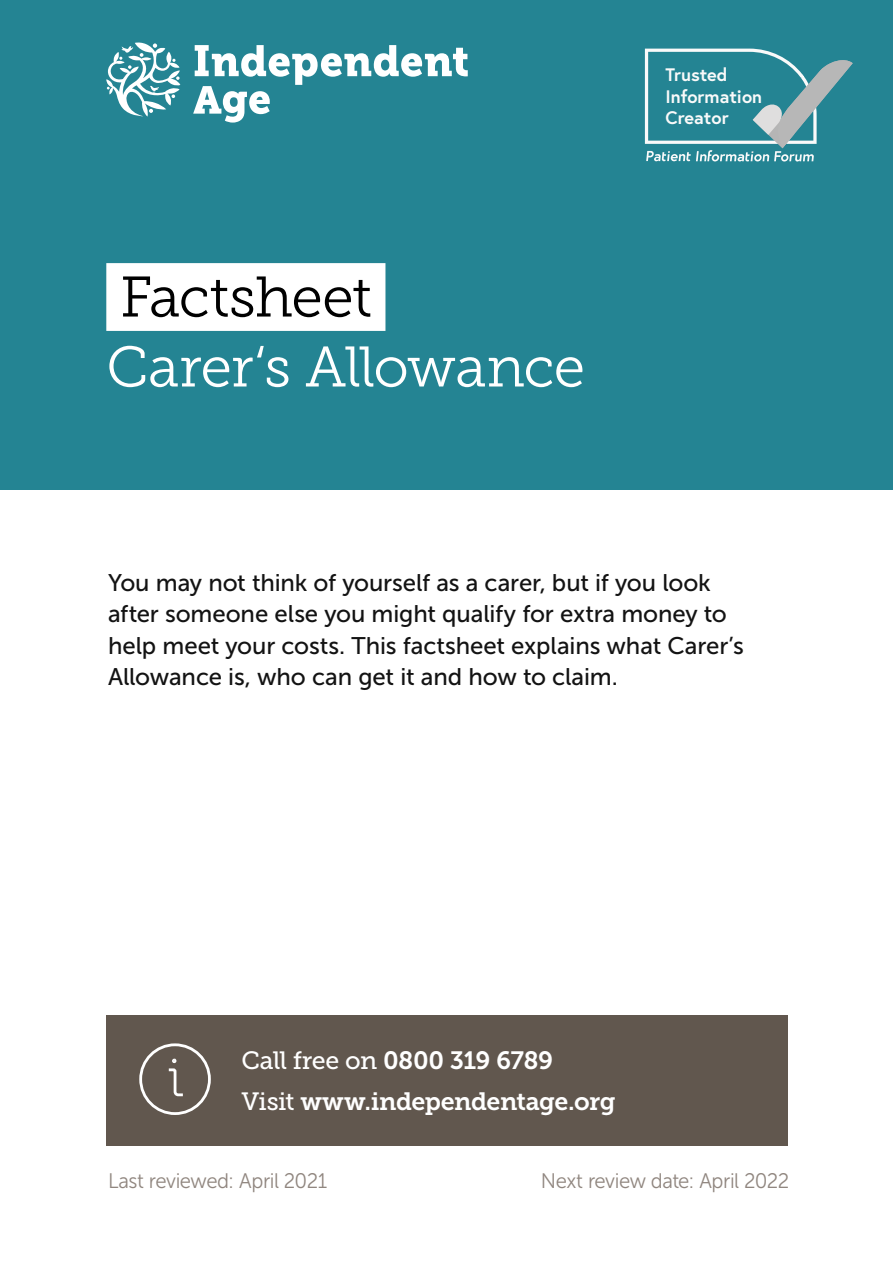
<style>
.page{position:relative;width:893px;height:1263px;background:#fff}
.page>*{position:absolute;margin:0;border:0;box-sizing:border-box;transform-origin:0 0}
.t1{font:57px "Museo Slab 300";letter-spacing:-.02em;color:#fff}
.t2{font:57px "Museo Slab 300";letter-spacing:-.015em;color:#000}
.White_text_cover{font:24.9px "Museo Slab 700";letter-spacing:-.02em;color:#fff}
.White_text_cover-2{font:24.9px "Museo Sans 700";letter-spacing:-.02em;color:#fff}
.Intro{font:24px/31.5px "Museo Sans 500";letter-spacing:-.005em;color:#131313}
.Pull_out_box_text{font:21px "Museo Sans 300";letter-spacing:-.025em;color:#90867f}
.t3{font:700 18.15px/21.8px "Europa";color:#fafafa}
.s1{font-family:"Museo Slab 500"}
</style>
<div class="page">
<div style="left:106px;top:1015px;width:681px;height:130px;background:#61574e"></div>
<div style="left:139px;top:1043px;width:72px;height:72px;border:3px solid #fff;border-radius:50%"></div>
<svg style="left:168px;top:1059px;width:15px;height:38px"></svg>
<div style="left:0;top:0;width:893px;height:489px;background:#248493"></div>
<svg style="left:106px;top:43px;width:74px;height:74px"></svg>
<svg style="left:193px;top:45px;width:275px;height:78px"></svg>
<div style="left:106px;top:263px;width:279px;height:68px;background:#fff"></div>
<svg style="left:645px;top:49px;width:208px;height:113px"></svg>
<h1 class="t2" style="left:120px;top:266px;width:253px">Factsheet</h1>
<h1 class="t1" style="left:106px;top:336px;width:480px">Carer‘s Allowance</h1>
<p class="t3" style="left:666px;top:63px;width:98px">Trusted<br>Information<br>Creator</p>
<p class="Intro" style="left:108px;top:567px;width:637px">You may not think of yourself as a carer, but if you look after someone else you might qualify for extra money to help meet your costs. This factsheet explains what Carer’s Allowance is, who can get it and how to claim.</p>
<p class="White_text_cover-2" style="left:242px;top:1046px;width:313px"><span class="s1">Call free on</span> 0800 319 6789</p>
<p class="White_text_cover" style="left:242px;top:1087px;width:376px"><span class="s1">Visit</span> www.independentage.org</p>
<p class="Pull_out_box_text" style="left:108px;top:1170px;width:221px">Last reviewed: April 2021</p>
<p class="Pull_out_box_text" style="left:541px;top:1170px;width:250px">Next review date: April 2022</p>
</div>
